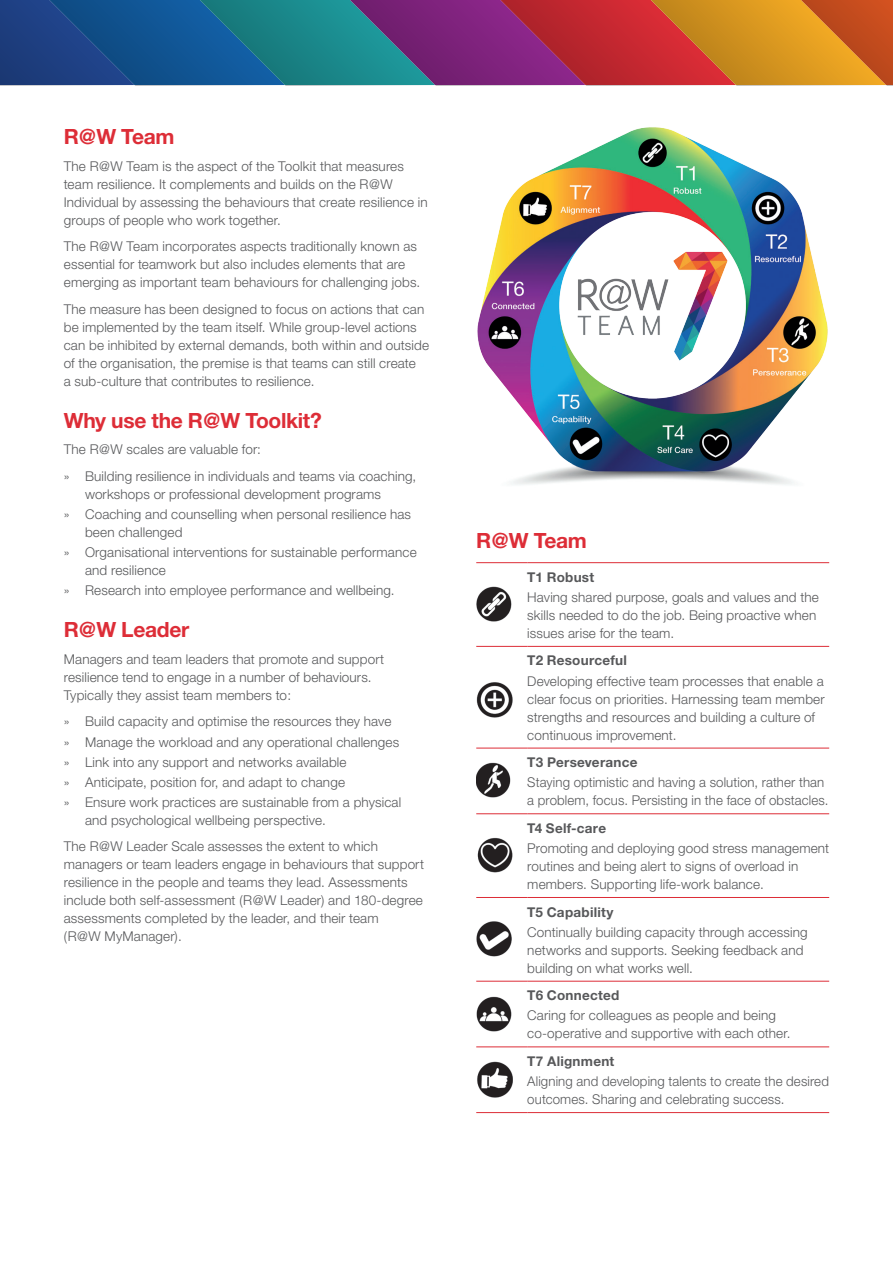
<style>
.page{position:relative;width:893px;height:1263px;background:#fff}
.page>*{position:absolute;margin:0;border:0;box-sizing:border-box;transform-origin:0 0}
.Heading{font:700 21px "Helvetica Neue";letter-spacing:-.015em;color:#dd2d37}
.t1{font:300 13.5px/18px "Helvetica Neue";letter-spacing:.01em;color:#57585a}
.t2{font:700 13.5px "Helvetica Neue";letter-spacing:.02em;color:#57585a}
</style>
<div class="page">
<svg style="left:0;top:0;width:893px;height:85px;background:#6f5561"></svg>
<img style="left:476px;top:682px;width:51px;height:416px">
<img style="left:477px;top:127px;width:351px;height:358px">
<img style="left:476px;top:563px;width:51px;height:83px">
<hr style="left:476px;top:562px;width:51px;height:1px;background:#dd2d37">
<hr style="left:527px;top:562px;width:302px;height:1px;background:#dd2d37">
<hr style="left:476px;top:646px;width:51px;height:1px;background:#dd2d37">
<hr style="left:527px;top:646px;width:302px;height:1px;background:#dd2d37">
<hr style="left:476px;top:748px;width:51px;height:1px;background:#dd2d37">
<hr style="left:527px;top:748px;width:302px;height:1px;background:#dd2d37">
<hr style="left:476px;top:813px;width:51px;height:1px;background:#dd2d37">
<hr style="left:527px;top:813px;width:302px;height:1px;background:#dd2d37">
<hr style="left:476px;top:897px;width:51px;height:1px;background:#dd2d37">
<hr style="left:527px;top:897px;width:302px;height:1px;background:#dd2d37">
<hr style="left:476px;top:981px;width:51px;height:1px;background:#dd2d37">
<hr style="left:527px;top:981px;width:302px;height:1px;background:#dd2d37">
<hr style="left:476px;top:1046px;width:51px;height:1px;background:#dd2d37">
<hr style="left:527px;top:1046px;width:302px;height:1px;background:#dd2d37">
<hr style="left:476px;top:1112px;width:51px;height:1px;background:#dd2d37">
<hr style="left:527px;top:1112px;width:302px;height:1px;background:#dd2d37">
<p class="Heading" style="left:64px;top:124px;width:112px">R@W Team</p>
<p class="t1" style="left:64px;top:156px;width:365px">The R@W Team is the aspect of the Toolkit that measures team resilience. It complements and builds on the R@W Individual by assessing the behaviours that create resilience in groups of people who work together.</p>
<p class="t1" style="left:64px;top:237px;width:358px">The R@W Team incorporates aspects traditionally known as essential for teamwork but also includes elements that are emerging as important team behaviours for challenging jobs.</p>
<p class="t1" style="left:64px;top:299px;width:367px">The measure has been designed to focus on actions that can be implemented by the team itself. While group-level actions can be inhibited by external demands, both within and outside of the organisation, the premise is that teams can still create<br>a sub-culture that contributes to resilience.</p>
<p class="Heading" style="left:64px;top:407px;width:260px">Why use the R@W Toolkit?</p>
<p class="t1" style="left:64px;top:440px;width:199px">The R@W scales are valuable for:</p>
<p class="t1" style="left:85px;top:467px;width:333px;text-indent:-21px">» Building resilience in individuals and teams via coaching, workshops or professional development programs</p>
<p class="t1" style="left:85px;top:505px;width:328px;text-indent:-21px">» Coaching and counselling when personal resilience has been challenged</p>
<p class="t1" style="left:85px;top:543px;width:333px;text-indent:-21px">» Organisational interventions for sustainable performance and resilience</p>
<p class="t1" style="left:64px;top:581px;width:332px">» Research into employee performance and wellbeing.</p>
<p class="Heading" style="left:64px;top:617px;width:127px">R@W Leader</p>
<p class="t1" style="left:64px;top:650px;width:322px">Managers and team leaders that promote and support resilience tend to engage in a number of behaviours.<br>Typically they assist team members to:</p>
<p class="t1" style="left:64px;top:712px;width:329px">» Build capacity and optimise the resources they have</p>
<p class="t1" style="left:64px;top:732px;width:337px">» Manage the workload and any operational challenges</p>
<p class="t1" style="left:64px;top:752px;width:284px">» Link into any support and networks available</p>
<p class="t1" style="left:64px;top:773px;width:283px">» Anticipate, position for, and adapt to change</p>
<p class="t1" style="left:85px;top:793px;width:318px;text-indent:-21px">» Ensure work practices are sustainable from a physical and psychological wellbeing perspective.</p>
<p class="t1" style="left:64px;top:837px;width:362px">The R@W Leader Scale assesses the extent to which managers or team leaders engage in behaviours that support resilience in the people and teams they lead. Assessments include both self-assessment (R@W Leader) and 180-degree assessments completed by the leader, and their team<br>(R@W MyManager).</p>
<p class="Heading" style="left:476px;top:527px;width:112px">R@W Team</p>
<p class="t2" style="left:527px;top:569px;width:68px">T1 Robust</p>
<p class="t1" style="left:527px;top:588px;width:293px">Having shared purpose, goals and values and the skills needed to do the job. Being proactive when issues arise for the team.</p>
<p class="t2" style="left:527px;top:652px;width:101px">T2 Resourceful</p>
<p class="t1" style="left:527px;top:671px;width:299px">Developing effective team processes that enable a clear focus on priorities. Harnessing team member strengths and resources and building a culture of continuous improvement.</p>
<p class="t2" style="left:527px;top:754px;width:112px">T3 Perseverance</p>
<p class="t1" style="left:527px;top:773px;width:303px">Staying optimistic and having a solution, rather than a problem, focus. Persisting in the face of obstacles.</p>
<p class="t2" style="left:527px;top:820px;width:80px">T4 Self-care</p>
<p class="t1" style="left:527px;top:839px;width:303px">Promoting and deploying good stress management routines and being alert to signs of overload in members. Supporting life-work balance.</p>
<p class="t2" style="left:527px;top:903px;width:88px">T5 Capability</p>
<p class="t1" style="left:527px;top:922px;width:282px">Continually building capacity through accessing networks and supports. Seeking feedback and building on what works well.</p>
<p class="t2" style="left:527px;top:987px;width:94px">T6 Connected</p>
<p class="t1" style="left:527px;top:1006px;width:265px">Caring for colleagues as people and being co-operative and supportive with each other.</p>
<p class="t2" style="left:527px;top:1053px;width:89px">T7 Alignment</p>
<p class="t1" style="left:527px;top:1072px;width:303px">Aligning and developing talents to create the desired outcomes. Sharing and celebrating success.</p>
</div>
